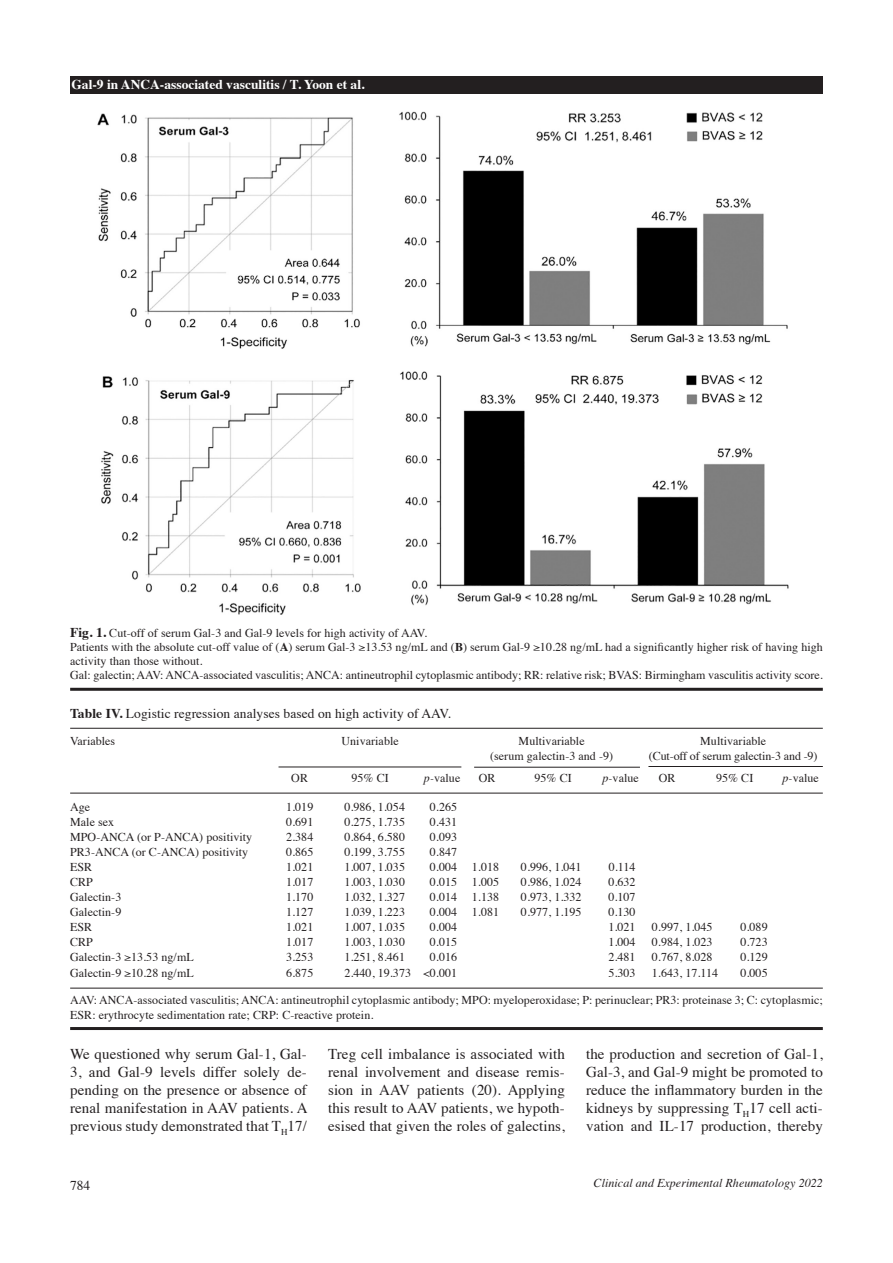
<style>
.page{position:relative;width:893px;height:1263px;background:#fff}
.page>*{position:absolute;margin:0;border:0;box-sizing:border-box;transform-origin:0 0}
.t1{font:15px/18px "Times";letter-spacing:.005em;color:#231f20;text-align:justify}
.t2{font:13.5px "Times";letter-spacing:.005em;color:#231f20}
.t3{font:700 13.5px "Times";color:#fff}
.t4{font:12px/14.2px "Times";letter-spacing:.005em;color:#231f20}
.t5{font:italic 12px "Times";letter-spacing:.005em;color:#231f20}
.s1{font-weight:700;font-size:13.5px}
.s2{font-weight:700}
.s3{font-style:italic}
</style>
<div class="page">
<div style="left:70px;top:77px;width:753px;height:17px;background:#231f20"></div>
<hr style="left:70px;top:688px;width:753px;height:3px;background:#231f20">
<img style="left:97px;top:111px;width:692px;height:503px">
<hr style="left:70px;top:728px;width:753px;height:1px;background:#231f20">
<hr style="left:279px;top:767px;width:182px;height:1px;background:#231f20">
<hr style="left:474px;top:767px;width:166px;height:1px;background:#231f20">
<hr style="left:648px;top:766px;width:175px;height:1px;background:#231f20">
<hr style="left:70px;top:793px;width:753px;height:1px;background:#231f20">
<hr style="left:70px;top:988px;width:753px;height:1px;background:#231f20">
<hr style="left:70px;top:1027px;width:753px;height:3px;background:#231f20">
<p class="t3" style="left:71px;top:71px;width:295px">Gal-9 in ANCA-associated vasculitis / T. Yoon et al.</p>
<p class="t4" style="left:70px;top:624px;width:358px"><span class="s1">Fig. 1.</span> Cut-off of serum Gal-3 and Gal-9 levels for high activity of AAV.</p>
<p class="t4" style="left:70px;top:639px;width:754px">Patients with the absolute cut-off value of (<span class="s2">A</span>) serum Gal-3 ≥13.53 ng/mL and (<span class="s2">B</span>) serum Gal-9 ≥10.28 ng/mL had a significantly higher risk of having high activity than those without.</p>
<p class="t4" style="left:70px;top:667px;width:754px">Gal: galectin; AAV: ANCA-associated vasculitis; ANCA: antineutrophil cytoplasmic antibody; RR: relative risk; BVAS: Birmingham vasculitis activity score.</p>
<p class="t2" style="left:70px;top:701px;width:382px"><span class="s2">Table IV.</span> Logistic regression analyses based on high activity of AAV.</p>
<p class="t4" style="left:70px;top:733px;width:47px">Variables</p>
<p class="t4" style="left:342px;top:733px;width:59px">Univariable</p>
<p class="t4" style="left:519px;top:733px;width:68px">Multivariable</p>
<p class="t4" style="left:700px;top:733px;width:68px">Multivariable</p>
<p class="t4" style="left:490px;top:747px;width:125px">(serum galectin-3 and -9)</p>
<p class="t4" style="left:649px;top:747px;width:170px">(Cut-off of serum galectin-3 and -9)</p>
<p class="t4" style="left:291px;top:770px;width:18px">OR</p>
<p class="t4" style="left:351px;top:770px;width:39px">95% CI</p>
<p class="t4" style="left:424px;top:770px;width:38px"><span class="s3">p-</span>value</p>
<p class="t4" style="left:479px;top:770px;width:18px">OR</p>
<p class="t4" style="left:534px;top:770px;width:39px">95% CI</p>
<p class="t4" style="left:602px;top:770px;width:38px"><span class="s3">p-</span>value</p>
<p class="t4" style="left:659px;top:770px;width:18px">OR</p>
<p class="t4" style="left:716px;top:770px;width:39px">95% CI</p>
<p class="t4" style="left:782px;top:770px;width:38px"><span class="s3">p-</span>value</p>
<p class="t4" style="left:70px;top:798px;width:22px">Age</p>
<p class="t4" style="left:286px;top:798px;width:29px">1.019</p>
<p class="t4" style="left:344px;top:798px;width:62px">0.986, 1.054</p>
<p class="t4" style="left:430px;top:798px;width:29px">0.265</p>
<p class="t4" style="left:70px;top:813px;width:46px">Male sex</p>
<p class="t4" style="left:286px;top:813px;width:29px">0.691</p>
<p class="t4" style="left:344px;top:813px;width:62px">0.275, 1.735</p>
<p class="t4" style="left:430px;top:813px;width:29px">0.431</p>
<p class="t4" style="left:70px;top:828px;width:184px">MPO-ANCA (or P-ANCA) positivity</p>
<p class="t4" style="left:286px;top:828px;width:29px">2.384</p>
<p class="t4" style="left:344px;top:828px;width:62px">0.864, 6.580</p>
<p class="t4" style="left:430px;top:828px;width:29px">0.093</p>
<p class="t4" style="left:70px;top:843px;width:180px">PR3-ANCA (or C-ANCA) positivity</p>
<p class="t4" style="left:286px;top:843px;width:29px">0.865</p>
<p class="t4" style="left:344px;top:843px;width:62px">0.199, 3.755</p>
<p class="t4" style="left:430px;top:843px;width:29px">0.847</p>
<p class="t4" style="left:70px;top:858px;width:24px">ESR</p>
<p class="t4" style="left:286px;top:858px;width:29px">1.021</p>
<p class="t4" style="left:344px;top:858px;width:62px">1.007, 1.035</p>
<p class="t4" style="left:430px;top:858px;width:71px">0.004 1.018</p>
<p class="t4" style="left:521px;top:858px;width:62px">0.996, 1.041</p>
<p class="t4" style="left:609px;top:858px;width:28px">0.114</p>
<p class="t4" style="left:70px;top:873px;width:24px">CRP</p>
<p class="t4" style="left:286px;top:873px;width:29px">1.017</p>
<p class="t4" style="left:344px;top:873px;width:62px">1.003, 1.030</p>
<p class="t4" style="left:430px;top:873px;width:71px">0.015 1.005</p>
<p class="t4" style="left:521px;top:873px;width:62px">0.986, 1.024</p>
<p class="t4" style="left:608px;top:873px;width:29px">0.632</p>
<p class="t4" style="left:70px;top:888px;width:53px">Galectin-3</p>
<p class="t4" style="left:286px;top:888px;width:29px">1.170</p>
<p class="t4" style="left:344px;top:888px;width:62px">1.032, 1.327</p>
<p class="t4" style="left:430px;top:888px;width:71px">0.014 1.138</p>
<p class="t4" style="left:521px;top:888px;width:62px">0.973, 1.332</p>
<p class="t4" style="left:608px;top:888px;width:29px">0.107</p>
<p class="t4" style="left:70px;top:903px;width:53px">Galectin-9</p>
<p class="t4" style="left:286px;top:903px;width:29px">1.127</p>
<p class="t4" style="left:344px;top:903px;width:62px">1.039, 1.223</p>
<p class="t4" style="left:430px;top:903px;width:71px">0.004 1.081</p>
<p class="t4" style="left:521px;top:903px;width:62px">0.977, 1.195</p>
<p class="t4" style="left:608px;top:903px;width:29px">0.130</p>
<p class="t4" style="left:70px;top:918px;width:24px">ESR</p>
<p class="t4" style="left:286px;top:918px;width:29px">1.021</p>
<p class="t4" style="left:344px;top:918px;width:62px">1.007, 1.035</p>
<p class="t4" style="left:430px;top:918px;width:29px">0.004</p>
<p class="t4" style="left:608px;top:918px;width:29px">1.021</p>
<p class="t4" style="left:652px;top:918px;width:62px">0.997, 1.045</p>
<p class="t4" style="left:740px;top:918px;width:29px">0.089</p>
<p class="t4" style="left:70px;top:933px;width:24px">CRP</p>
<p class="t4" style="left:286px;top:933px;width:29px">1.017</p>
<p class="t4" style="left:344px;top:933px;width:62px">1.003, 1.030</p>
<p class="t4" style="left:430px;top:933px;width:29px">0.015</p>
<p class="t4" style="left:608px;top:933px;width:29px">1.004</p>
<p class="t4" style="left:652px;top:933px;width:62px">0.984, 1.023</p>
<p class="t4" style="left:740px;top:933px;width:29px">0.723</p>
<p class="t4" style="left:70px;top:948px;width:125px">Galectin-3 ≥13.53 ng/mL</p>
<p class="t4" style="left:286px;top:948px;width:29px">3.253</p>
<p class="t4" style="left:344px;top:948px;width:62px">1.251, 8.461</p>
<p class="t4" style="left:430px;top:948px;width:29px">0.016</p>
<p class="t4" style="left:608px;top:948px;width:29px">2.481</p>
<p class="t4" style="left:652px;top:948px;width:62px">0.767, 8.028</p>
<p class="t4" style="left:740px;top:948px;width:29px">0.129</p>
<p class="t4" style="left:70px;top:965px;width:125px">Galectin-9 ≥10.28 ng/mL</p>
<p class="t4" style="left:286px;top:965px;width:29px">6.875</p>
<p class="t4" style="left:344px;top:965px;width:114px">2.440, 19.373 &lt;0.001</p>
<p class="t4" style="left:608px;top:965px;width:29px">5.303</p>
<p class="t4" style="left:652px;top:965px;width:68px">1.643, 17.114</p>
<p class="t4" style="left:740px;top:965px;width:29px">0.005</p>
<p class="t4" style="left:70px;top:992px;width:754px">AAV: ANCA-associated vasculitis; ANCA: antineutrophil cytoplasmic antibody; MPO: myeloperoxidase; P: perinuclear; PR3: proteinase 3; C: cytoplasmic;<br>ESR: erythrocyte sedimentation rate; CRP: C-reactive protein.</p>
<p class="t1" style="left:70px;top:1043px;width:239px">We questioned why serum Gal-1, Gal-3, and Gal-9 levels differ solely de&shy;pending on the presence or absence of renal manifestation in AAV patients. A previous study demonstrated that T<sub>H</sub>17/</p>
<p class="t1" style="left:328px;top:1043px;width:238px">Treg cell imbalance is associated with renal involvement and disease remis&shy;sion in AAV patients (20). Applying this result to AAV patients, we hypoth&shy;esised that given the roles of galectins,</p>
<p class="t1" style="left:586px;top:1043px;width:238px">the production and secretion of Gal-1, Gal-3, and Gal-9 might be promoted to reduce the inflammatory burden in the kidneys by suppressing T<sub>H</sub>17 cell acti&shy;vation and IL-17 production, thereby</p>
<p class="t2" style="left:70px;top:1172px;width:22px">784</p>
<p class="t5" style="left:594px;top:1173px;width:231px">Clinical and Experimental Rheumatology 2022</p>
</div>
